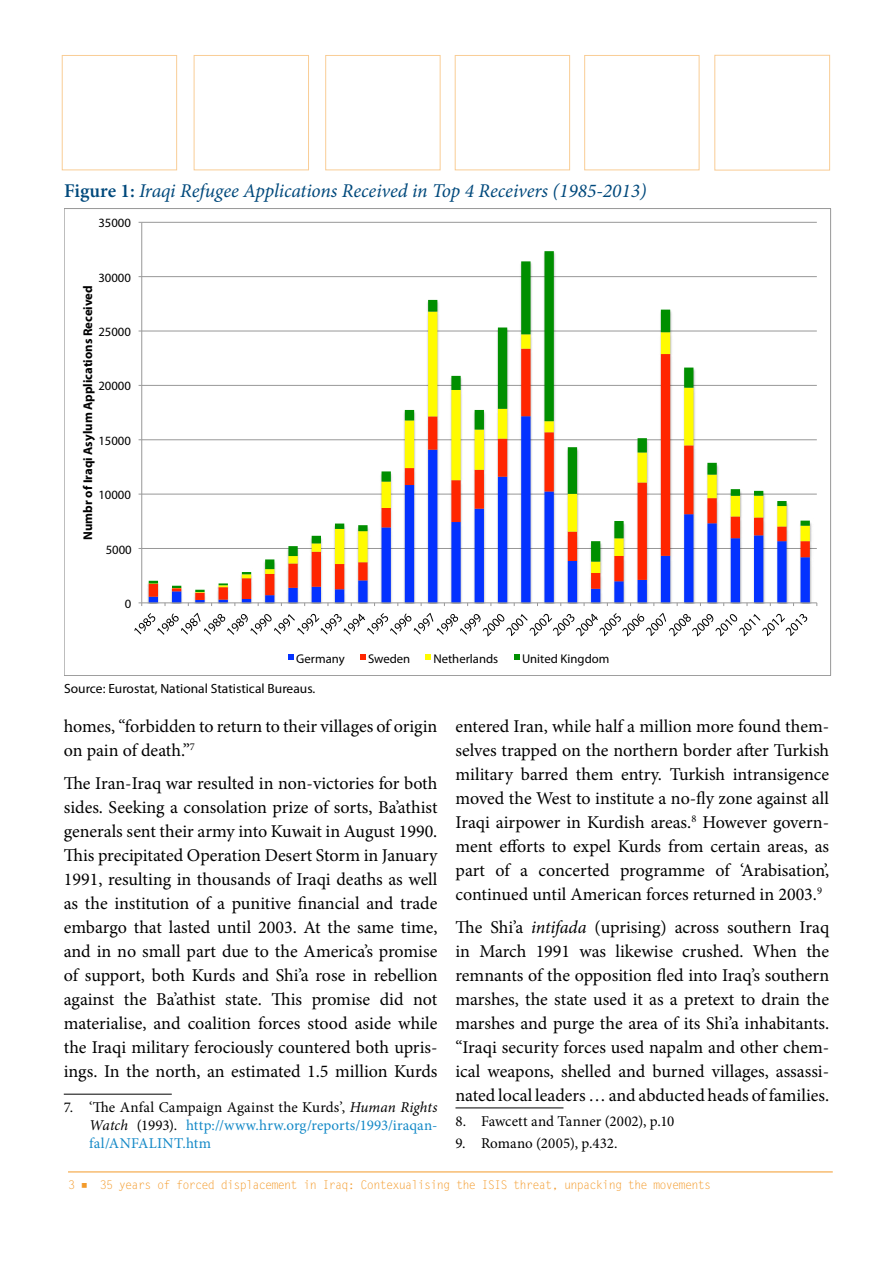
<style>
.page{position:relative;width:893px;height:1263px;background:#fff}
.page>*{position:absolute;margin:0;border:0;box-sizing:border-box;transform-origin:0 0}
.Box_Titile{font:italic 19.5px "Minion Pro";letter-spacing:-.005em;color:#00497c}
.body_text{font:18px/24px "Minion Pro";color:#000;text-align:justify}
.Footnote_text{font:18px/24px "Minion Pro";color:#000}
.Footnote_text-2{font:15px/18px "Minion Pro";letter-spacing:.01em;color:#1489c7;text-align:justify}
.Footnote_text-3{font:15px "Minion Pro";color:#000}
.credit{font:13.35px "Myriad Pro";color:#000}
.t1{font:12.75px "Myriad Pro";color:#000}
.t2{font:700 12.75px "Myriad Pro";color:#000}
.t3{font:12px "Letter Gothic Std";letter-spacing:-.07em;color:#f39a2a}
.s1{font-weight:600;font-style:normal}
.s2{color:#000}
.s3{font-style:italic;color:#000}
.s4{font-style:italic}
</style>
<div class="page">
<hr style="left:68px;top:1172px;width:765px;height:1px;background:#f39a2a">
<hr style="left:64px;top:1094px;width:108px;height:1px;background:#000">
<hr style="left:455px;top:1108px;width:108px;height:1px;background:#000">
<hr style="left:142px;top:548px;width:675px;height:1px;background:#989898">
<hr style="left:142px;top:494px;width:675px;height:1px;background:#989898">
<hr style="left:142px;top:439px;width:675px;height:1px;background:#989898">
<hr style="left:142px;top:385px;width:675px;height:1px;background:#989898">
<hr style="left:142px;top:331px;width:675px;height:1px;background:#989898">
<hr style="left:142px;top:276px;width:675px;height:1px;background:#989898">
<hr style="left:142px;top:222px;width:675px;height:1px;background:#989898">
<svg style="left:149px;top:593px;width:661px;height:7px"></svg>
<svg style="left:149px;top:251px;width:661px;height:341px"></svg>
<hr style="left:141px;top:222px;width:1px;height:381px;background:#989898">
<hr style="left:142px;top:602px;width:675px;height:1px;background:#989898">
<svg style="left:134px;top:613px;width:674px;height:23px"></svg>
<svg style="left:288px;top:654px;width:6px;height:5px"></svg>
<svg style="left:360px;top:654px;width:6px;height:5px"></svg>
<svg style="left:425px;top:654px;width:6px;height:5px"></svg>
<svg style="left:514px;top:654px;width:6px;height:5px"></svg>
<p class="Box_Titile" style="left:64px;top:177px;width:584px"><span class="s1">Figure 1:</span> Iraqi Refugee Applications Received in Top 4 Receivers (1985-2013)</p>
<p class="t1" style="left:98px;top:215px;width:34px">35000</p>
<p class="t1" style="left:98px;top:270px;width:34px">30000</p>
<p class="t2" style="left:80px;top:540px;width:256px;rotate:-90deg">Numbr of Iraqi Asylum Applications Received</p>
<p class="t1" style="left:98px;top:324px;width:34px">25000</p>
<p class="t1" style="left:98px;top:378px;width:34px">20000</p>
<p class="t1" style="left:98px;top:433px;width:34px">15000</p>
<p class="t1" style="left:98px;top:487px;width:34px">10000</p>
<p class="t1" style="left:106px;top:541px;width:28px">5000</p>
<p class="t1" style="left:125px;top:596px;width:8px">0</p>
<p class="t1" style="left:296px;top:651px;width:50px">Germany</p>
<p class="t1" style="left:368px;top:651px;width:44px">Sweden</p>
<p class="t1" style="left:433px;top:651px;width:66px">Netherlands</p>
<p class="t1" style="left:522px;top:651px;width:89px">United Kingdom</p>
<p class="credit" style="left:64px;top:680px;width:253px">Source: Eurostat, National Statistical Bureaus.</p>
<p class="Footnote_text" style="left:64px;top:714px;width:375px">homes, “forbidden to return to their villages of origin on pain of death.”<sup>7</sup></p>
<p class="body_text" style="left:64px;top:771px;width:375px">The Iran-Iraq war resulted in non-victories for both sides. Seeking a consolation prize of sorts, Ba’athist generals sent their army into Kuwait in August 1990.<br>This precipitated Operation Desert Storm in January 1991, resulting in thousands of Iraqi deaths as well as the institution of a punitive financial and trade embargo that lasted until 2003. At the same time, and in no small part due to the America’s promise of support, both Kurds and Shi’a rose in rebellion against the Ba’athist state. This promise did not materialise, and coalition forces stood aside while the Iraqi military ferociously countered both upris&shy;ings. In the north, an estimated 1.5 million Kurds</p>
<p class="Footnote_text-2" style="left:89px;top:1098px;width:350px;text-indent:-26px"><span class="s2">7. ‘The Anfal Campaign Against the Kurds’,</span> <span class="s3">Human Rights Watch</span> <span class="s2">(1993).</span> http://www.hrw.org/reports/1993/iraqan&shy;fal/ANFALINT.htm</p>
<p class="Footnote_text" style="left:455px;top:714px;width:375px;text-align:justify">entered Iran, while half a million more found them&shy;selves trapped on the northern border after Turkish military barred them entry. Turkish intransigence moved the West to institute a no-fly zone against all Iraqi airpower in Kurdish areas.<sup>8</sup> However govern&shy;ment efforts to expel Kurds from certain areas, as part of a concerted programme of ‘Arabisation’, continued until American forces returned in 2003.<sup>9</sup></p>
<p class="body_text" style="left:455px;top:915px;width:375px">The Shi’a <span class="s4">intifada</span> (uprising) across southern Iraq in March 1991 was likewise crushed. When the remnants of the opposition fled into Iraq’s southern marshes, the state used it as a pretext to drain the marshes and purge the area of its Shi’a inhabitants. “Iraqi security forces used napalm and other chem&shy;ical weapons, shelled and burned villages, assassi&shy;nated local leaders … and abducted heads of families.</p>
<p class="Footnote_text-3" style="left:455px;top:1111px;width:220px">8. Fawcett and Tanner (2002), p.10</p>
<p class="Footnote_text-3" style="left:455px;top:1133px;width:164px">9. Romano (2005), p.432.</p>
<p class="t3" style="left:68px;top:1178px;width:645px">3 ■ 35 years of forced displacement in Iraq: Contexualising the ISIS threat, unpacking the movements</p>
</div>
